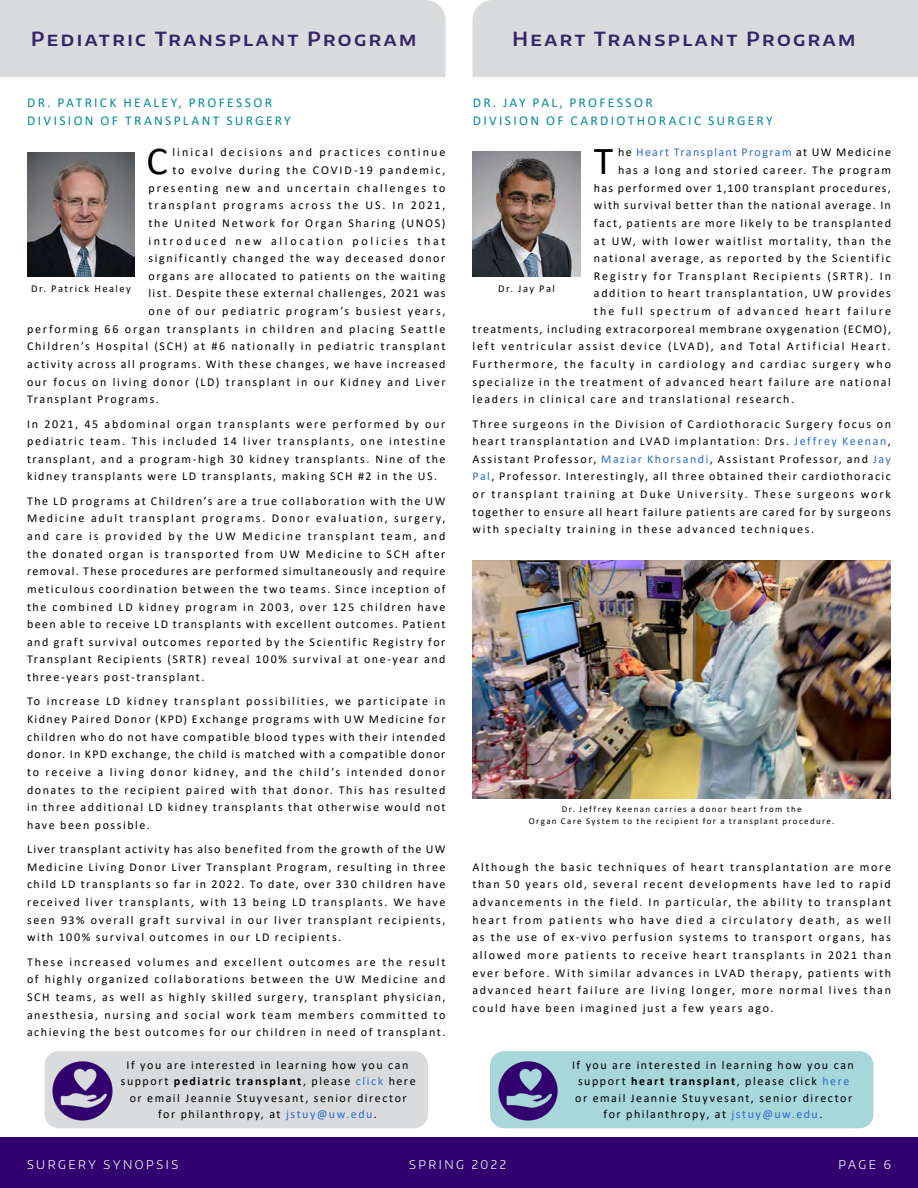
<style>
.page{position:relative;width:918px;height:1188px;background:#fff}
.page>*{position:absolute;margin:0;border:0;box-sizing:border-box;transform-origin:0 0}
.t1{font:39.75px "Calibri";color:#000}
.t2{font:600 19.5px "Encode Sans Normal";letter-spacing:.125em;color:#37246a}
.t3{font:13.5px/18px "Calibri";letter-spacing:.175em;color:#008995}
.t4{font:12px/17.7px "Calibri";letter-spacing:.135em;color:#000;text-align:justify}
.t5{font:12px "Calibri";letter-spacing:.105em;color:#000}
.t6{font:12px "Calibri";letter-spacing:.155em;color:#000}
.t7{font:12px "Calibri";letter-spacing:.115em;color:#000}
.t8{font:12px "Calibri";letter-spacing:.11em;color:#000}
.t9{font:12px "Calibri";letter-spacing:.17em;color:#000}
.t10{font:12px "Calibri";letter-spacing:.165em;color:#000}
.t11{font:12px "Calibri";letter-spacing:.16em;color:#000}
.t12{font:12px "Calibri";letter-spacing:.11em;color:#2c6ace}
.t13{font:12px "Calibri";letter-spacing:.175em;color:#000}
.t14{font:12px "Calibri";letter-spacing:.225em;color:#000}
.t15{font:300 12px "Encode Sans Normal";letter-spacing:.21em;color:#fff}
.t16{font:10.5px "Calibri";letter-spacing:.14em;color:#000}
.t17{font:9px/12px "Calibri";letter-spacing:.145em;color:#000;text-align:center}
.s1{font-weight:700}
.s2{color:#2c6ace}
.s3{color:#000}
</style>
<div class="page">
<div style="left:0;top:1137px;width:918px;height:51px;background:#32006e"></div>
<div style="left:472px;top:0;width:446px;height:77px;background:#d9dbdd"></div>
<img style="left:472px;top:561px;width:419px;height:237px">
<img style="left:472px;top:152px;width:108px;height:124px">
<div style="left:490px;top:1051px;width:383px;height:77px;background:#a8d7db;border-radius:14px"></div>
<img style="left:494px;top:1061px;width:64px;height:65px">
<div style="left:0;top:0;width:446px;height:77px;background:#d9dbdd"></div>
<div style="left:45px;top:1051px;width:383px;height:77px;background:#d9dbdd;border-radius:14px"></div>
<img style="left:49px;top:1061px;width:64px;height:65px">
<img style="left:27px;top:152px;width:108px;height:124px">
<h2 class="t2" style="left:31px;top:26px;width:387px">Pediatric Transplant Program</h2>
<p class="t3" style="left:27px;top:93px;width:265px">DR. PATRICK HEALEY, PROFESSOR<br>DIVISION OF TRANSPLANT SURGERY</p>
<h1 class="t1" style="left:147px;top:133px;width:23px">C</h1>
<p class="t13" style="left:172px;top:144px;width:275px">linical decisions and practices continue</p>
<p class="t6" style="left:172px;top:162px;width:275px">to evolve during the COVID-19 pandemic,</p>
<p class="t10" style="left:149px;top:179px;width:298px">presenting new and uncertain challenges to</p>
<p class="t11" style="left:149px;top:197px;width:299px">transplant programs across the US. In 2021,</p>
<p class="t4" style="left:149px;top:214px;width:298px">the United Network for Organ Sharing (UNOS)</p>
<p class="t14" style="left:149px;top:232px;width:298px">introduced new allocation policies that</p>
<p class="t4" style="left:149px;top:249px;width:299px">significantly changed the way deceased donor</p>
<p class="t4" style="left:149px;top:267px;width:299px">organs are allocated to patients on the waiting</p>
<p class="t7" style="left:149px;top:285px;width:299px">list. Despite these external challenges, 2021 was</p>
<p class="t4" style="left:149px;top:302px;width:298px">one of our pediatric program’s busiest years,</p>
<p class="t4" style="left:27px;top:320px;width:420px">performing 66 organ transplants in children and placing Seattle</p>
<p class="t4" style="left:27px;top:337px;width:420px">Children’s Hospital (SCH) at #6 nationally in pediatric transplant</p>
<p class="t4" style="left:27px;top:355px;width:420px">activity across all programs. With these changes, we have increased</p>
<p class="t4" style="left:27px;top:372px;width:420px">our focus on living donor (LD) transplant in our Kidney and Liver</p>
<p class="t4" style="left:27px;top:390px;width:133px">Transplant Programs.</p>
<p class="t4" style="left:27px;top:414px;width:420px">In 2021, 45 abdominal organ transplants were performed by our pediatric team. This included 14 liver transplants, one intestine transplant, and a program-high 30 kidney transplants. Nine of the kidney transplants were LD transplants, making SCH #2 in the US.</p>
<p class="t4" style="left:27px;top:492px;width:420px">The LD programs at Children’s are a true collaboration with the UW Medicine adult transplant programs. Donor evaluation, surgery, and care is provided by the UW Medicine transplant team, and the donated organ is transported from UW Medicine to SCH after removal. These procedures are performed simultaneously and require meticulous coordination between the two teams. Since inception of the combined LD kidney program in 2003, over 125 children have been able to receive LD transplants with excellent outcomes. Patient and graft survival outcomes reported by the Scientific Registry for Transplant Recipients (SRTR) reveal 100% survival at one-year and three-years post-transplant.</p>
<p class="t4" style="left:27px;top:692px;width:420px">To increase LD kidney transplant possibilities, we participate in Kidney Paired Donor (KPD) Exchange programs with UW Medicine for children who do not have compatible blood types with their intended donor. In KPD exchange, the child is matched with a compatible donor to receive a living donor kidney, and the child’s intended donor donates to the recipient paired with that donor. This has resulted in three additional LD kidney transplants that otherwise would not have been possible.</p>
<p class="t4" style="left:27px;top:840px;width:420px">Liver transplant activity has also benefited from the growth of the UW Medicine Living Donor Liver Transplant Program, resulting in three child LD transplants so far in 2022. To date, over 330 children have received liver transplants, with 13 being LD transplants. We have seen 93% overall graft survival in our liver transplant recipients, with 100% survival outcomes in our LD recipients.</p>
<p class="t4" style="left:27px;top:953px;width:420px">These increased volumes and excellent outcomes are the result of highly organized collaborations between the UW Medicine and SCH teams, as well as highly skilled surgery, transplant physician, anesthesia, nursing and social work team members committed to achieving the best outcomes for our children in need of transplant.</p>
<p class="t16" style="left:31px;top:281px;width:101px">Dr. Patrick Healey</p>
<p class="t4" style="left:121px;top:1056px;width:296px;line-height:16.5px;text-align:center">If you are interested in learning how you can support <span class="s1">pediatric transplant</span>, please <span class="s2">click</span> here or email Jeannie Stuyvesant, senior director for philanthropy, at <span class="s2">jstuy@uw.edu</span>.</p>
<h2 class="t2" style="left:513px;top:26px;width:344px">Heart Transplant Program</h2>
<p class="t3" style="left:473px;top:93px;width:301px">DR. JAY PAL, PROFESSOR<br>DIVISION OF CARDIOTHORACIC SURGERY</p>
<h1 class="t1" style="left:594px;top:133px;width:21px">T</h1>
<p class="t12" style="left:618px;top:144px;width:274px"><span class="s3">he</span> Heart Transplant Program <span class="s3">at UW Medicine</span></p>
<p class="t4" style="left:618px;top:161px;width:274px">has a long and storied career. The program</p>
<p class="t8" style="left:594px;top:179px;width:298px">has performed over 1,100 transplant procedures,</p>
<p class="t5" style="left:594px;top:197px;width:298px">with survival better than the national average. In</p>
<p class="t4" style="left:594px;top:214px;width:299px">fact, patients are more likely to be transplanted</p>
<p class="t4" style="left:594px;top:231px;width:299px">at UW, with lower waitlist mortality, than the</p>
<p class="t4" style="left:594px;top:249px;width:299px">national average, as reported by the Scientific</p>
<p class="t6" style="left:594px;top:267px;width:299px">Registry for Transplant Recipients (SRTR). In</p>
<p class="t4" style="left:594px;top:284px;width:298px">addition to heart transplantation, UW provides</p>
<p class="t9" style="left:594px;top:303px;width:298px">the full spectrum of advanced heart failure</p>
<p class="t5" style="left:472px;top:320px;width:420px">treatments, including extracorporeal membrane oxygenation (ECMO),</p>
<p class="t4" style="left:472px;top:337px;width:420px">left ventricular assist device (LVAD), and Total Artificial Heart.</p>
<p class="t4" style="left:472px;top:355px;width:420px">Furthermore, the faculty in cardiology and cardiac surgery who</p>
<p class="t4" style="left:472px;top:372px;width:420px">specialize in the treatment of advanced heart failure are national</p>
<p class="t4" style="left:472px;top:390px;width:323px">leaders in clinical care and translational research.</p>
<p class="t4" style="left:472px;top:414px;width:420px">Three surgeons in the Division of Cardiothoracic Surgery focus on heart transplantation and LVAD implantation: Drs. <span class="s2">Jeffrey Keenan</span>, Assistant Professor, <span class="s2">Maziar Khorsandi</span>, Assistant Professor, and <span class="s2">Jay Pal</span>, Professor. Interestingly, all three obtained their cardiothoracic or transplant training at Duke University. These surgeons work together to ensure all heart failure patients are cared for by surgeons with specialty training in these advanced techniques.</p>
<p class="t16" style="left:498px;top:281px;width:58px">Dr. Jay Pal</p>
<p class="t17" style="left:529px;top:803px;width:307px">Dr. Jeffrey Keenan carries a donor heart from the<br>Organ Care System to the recipient for a transplant procedure.</p>
<p class="t4" style="left:472px;top:858px;width:420px">Although the basic techniques of heart transplantation are more than 50 years old, several recent developments have led to rapid advancements in the field. In particular, the ability to transplant heart from patients who have died a circulatory death, as well as the use of ex-vivo perfusion systems to transport organs, has allowed more patients to receive heart transplants in 2021 than ever before. With similar advances in LVAD therapy, patients with advanced heart failure are living longer, more normal lives than could have been imagined just a few years ago.</p>
<p class="t4" style="left:572px;top:1056px;width:283px;line-height:16.5px;text-align:center">If you are interested in learning how you can support <span class="s1">heart transplant</span>, please click <span class="s2">here </span>or email Jeannie Stuyvesant, senior director for philanthropy, at <span class="s2">jstuy@uw.edu</span>.</p>
<p class="t15" style="left:27px;top:1157px;width:153px">SURGERY SYNOPSIS</p>
<p class="t15" style="left:409px;top:1157px;width:99px">SPRING 2022</p>
<p class="t15" style="left:838px;top:1157px;width:54px">PAGE 6</p>
</div>
